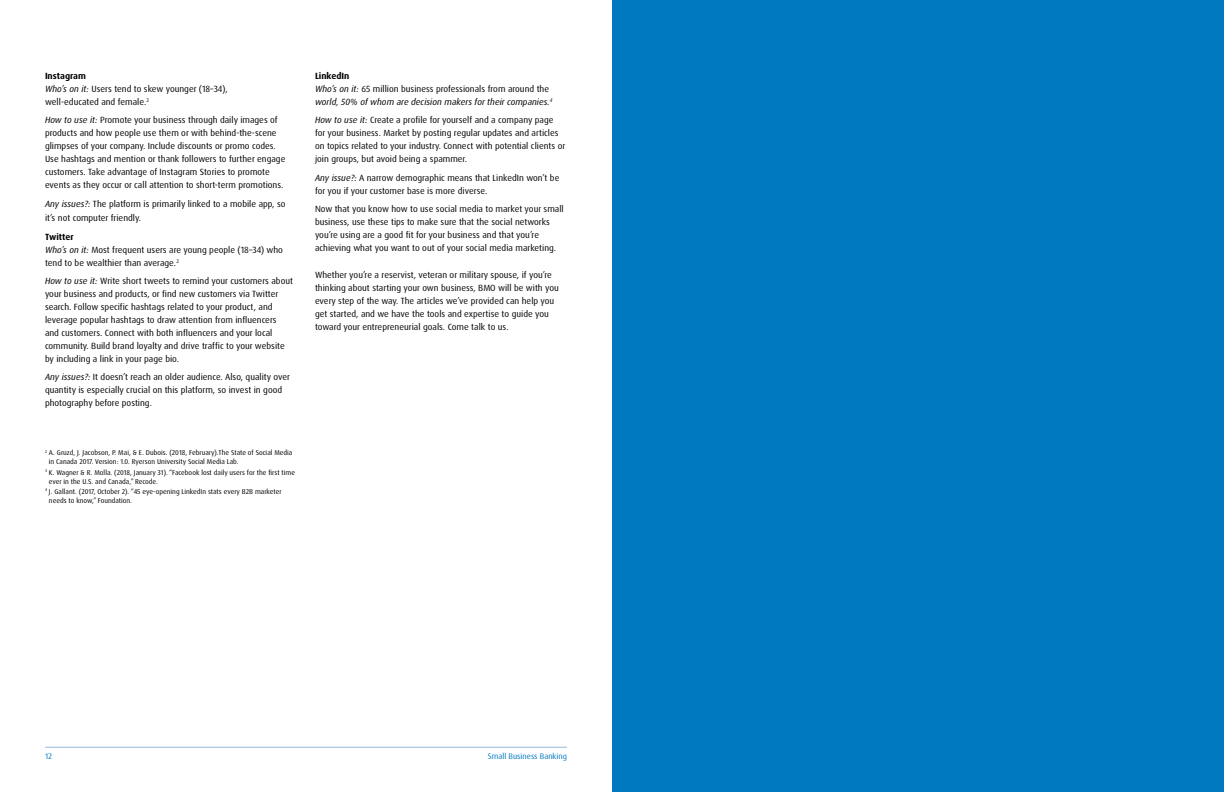
<style>
.page{position:relative;width:1224px;height:792px;background:#fff}
.page>*{position:absolute;margin:0;border:0;box-sizing:border-box;transform-origin:0 0}
.Body_Copy_P{font:9px/13px "Dax Pro";color:#000}
.Body_Copy_P-2{font:italic 9px/13px "Dax Pro";color:#000}
.Subhead_bold_9pt_H4{font:700 9px "Dax Pro";color:#000}
.t1{font:8px "Dax Pro";color:#0079c1}
.endnotes_P{font:7px/9px "Dax Pro";color:#000}
.s1{font-style:italic}
.s2{font-style:normal}
</style>
<div class="page">
<hr style="left:45px;top:747px;width:522px;height:1px;background:#95b9e2">
<div style="left:612px;top:0;width:612px;height:792px;background:#0079c1"></div>
<h4 class="Subhead_bold_9pt_H4" style="left:45px;top:70px;width:43px">Instagram</h4>
<p class="Body_Copy_P" style="left:45px;top:82px;width:184px"><span class="s1">Who’s on it:</span> Users tend to skew younger (18–34), well-educated and female.<sup>2</sup></p>
<p class="Body_Copy_P" style="left:45px;top:114px;width:242px"><span class="s1">How to use it:</span> Promote your business through daily images of products and how people use them or with behind-the-scene glimpses of your company. Include discounts or promo codes.<br>Use hashtags and mention or thank followers to further engage customers. Take advantage of Instagram Stories to promote events as they occur or call attention to short-term promotions.</p>
<p class="Body_Copy_P" style="left:45px;top:196px;width:242px;line-height:14px"><span class="s1">Any issues?:</span> The platform is primarily linked to a mobile app, so it’s not computer friendly.</p>
<h4 class="Subhead_bold_9pt_H4" style="left:45px;top:231px;width:30px">Twitter</h4>
<p class="Body_Copy_P" style="left:45px;top:243px;width:240px"><span class="s1">Who’s on it:</span> Most frequent users are young people (18–34) who tend to be wealthier than average.<sup>2</sup></p>
<p class="Body_Copy_P" style="left:45px;top:274px;width:250px"><span class="s1">How to use it:</span> Write short tweets to remind your customers about your business and products, or find new customers via Twitter search. Follow specific hashtags related to your product, and leverage popular hashtags to draw attention from influencers<br>and customers. Connect with both influencers and your local community. Build brand loyalty and drive traffic to your website by including a link in your page bio.</p>
<p class="Body_Copy_P" style="left:45px;top:371px;width:247px"><span class="s1">Any issues?:</span> It doesn’t reach an older audience. Also, quality over quantity is especially crucial on this platform, so invest in good photography before posting.</p>
<p class="endnotes_P" style="left:49px;top:449px;width:245px;text-indent:-4px"><sup>2</sup> A. Gruzd, J. Jacobson, P. Mai, &amp; E. Dubois. (2018, February).The State of Social Media in Canada 2017. Version: 1.0. Ryerson University Social Media Lab.</p>
<p class="endnotes_P" style="left:49px;top:468px;width:248px;text-indent:-4px"><sup>3</sup> K. Wagner &amp; R. Molla. (2018, January 31). “Facebook lost daily users for the first time ever in the U.S. and Canada,” Recode.</p>
<p class="endnotes_P" style="left:49px;top:487px;width:234px;text-indent:-4px"><sup>4</sup> J. Gallant. (2017, October 2). “45 eye-opening LinkedIn stats every B2B marketer needs to know,” Foundation.</p>
<h4 class="Subhead_bold_9pt_H4" style="left:315px;top:70px;width:36px">LinkedIn</h4>
<p class="Body_Copy_P-2" style="left:315px;top:82px;width:239px">Who’s on it: <span class="s2">65 million business professionals from around the </span>world, 50% of whom are decision makers for their companies.<sup>4</sup></p>
<p class="Body_Copy_P" style="left:315px;top:114px;width:252px"><span class="s1">How to use it:</span> Create a profile for yourself and a company page for your business. Market by posting regular updates and articles on topics related to your industry. Connect with potential clients or join groups, but avoid being a spammer.</p>
<p class="Body_Copy_P" style="left:315px;top:171px;width:246px"><span class="s1">Any issue?:</span> A narrow demographic means that LinkedIn won’t be for you if your customer base is more diverse.</p>
<p class="Body_Copy_P" style="left:315px;top:202px;width:250px">Now that you know how to use social media to market your small business, use these tips to make sure that the social networks you’re using are a good fit for your business and that you’re achieving what you want to out of your social media marketing.</p>
<p class="Body_Copy_P" style="left:315px;top:268px;width:245px">Whether you’re a reservist, veteran or military spouse, if you’re thinking about starting your own business, BMO will be with you every step of the way. The articles we’ve provided can help you get started, and we have the tools and expertise to guide you toward your entrepreneurial goals. Come talk to us.</p>
<p class="t1" style="left:45px;top:751px;width:9px">12</p>
<p class="t1" style="left:488px;top:751px;width:81px">Small Business Banking</p>
</div>
